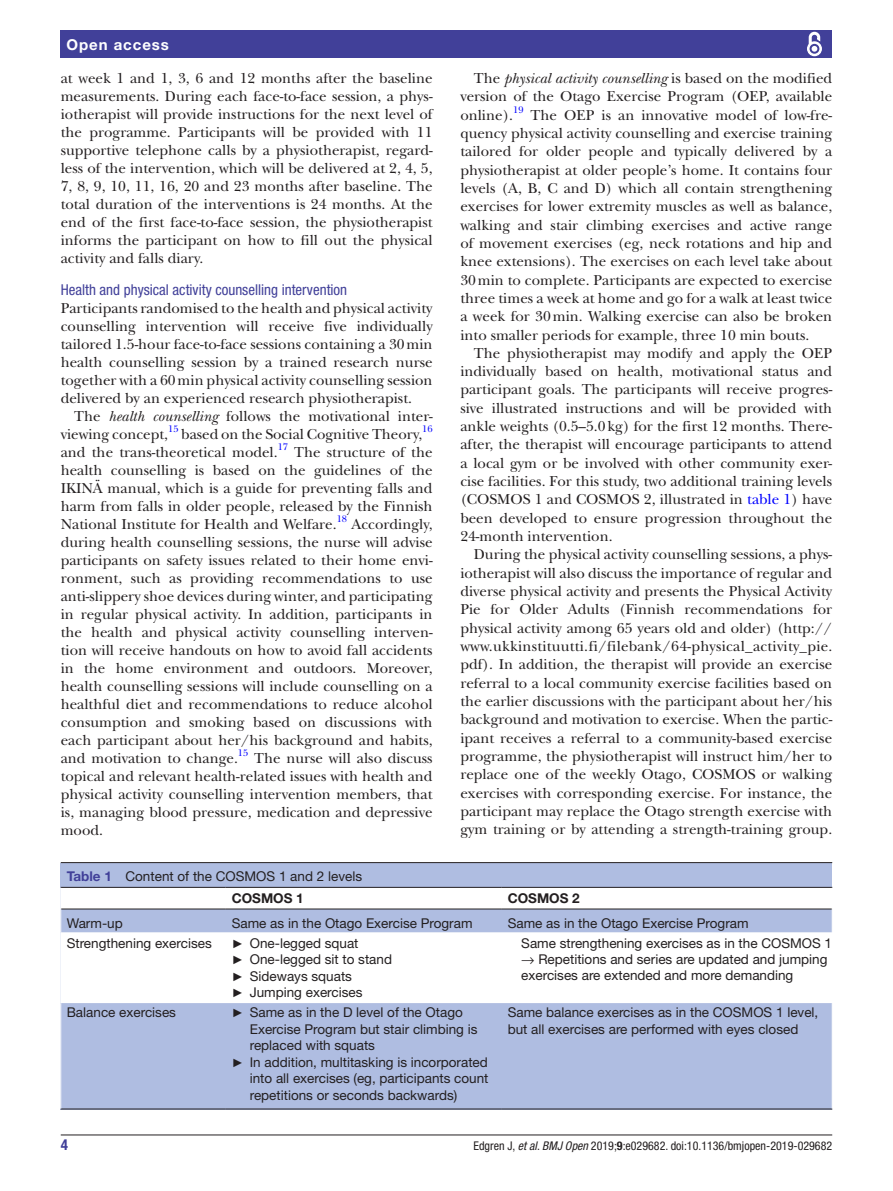
<style>
.page{position:relative;width:893px;height:1191px;background:#fff}
.page>*{position:absolute;margin:0;border:0;box-sizing:border-box;transform-origin:0 0}
.t1{font:15px/18.3px "New Baskerville";color:#231f20;text-align:justify}
.t2{font:condensed 15px "Helvetica Neue LT Std";color:#414099}
.t3{font:700 15px "Helvetica Neue LT Std";letter-spacing:.065em;color:#fff}
.t4{font:700 condensed 15px "Helvetica Neue LT Std";color:#414099}
.t5{font:13.5px/16.5px "Helvetica Neue LT Std";color:#231f20}
.t6{font:700 13.5px "Helvetica Neue LT Std";color:#231f20}
.t7{font:condensed 12px "Helvetica Neue LT Std";color:#231f20}
.t8{font:9.9px "New Baskerville";color:#00f}
.s1{font-style:italic}
.s2{font-weight:700;color:#414099}
.s3{font-weight:700}
.s4{color:#00f}
.s5{font-family:"Arial";font-size:12px}
</style>
<div class="page">
<hr style="left:61px;top:1134px;width:771px;height:1px;background:#231f20">
<div style="left:61px;top:31px;width:771px;height:27px;background:#414099"></div>
<svg style="left:807px;top:31px;width:15px;height:26px"></svg>
<div style="left:61px;top:863px;width:771px;height:246px;background:#afbde1"></div>
<hr style="left:61px;top:862px;width:771px;height:1px;background:#231f20">
<div style="left:61px;top:888px;width:771px;height:20px;background:#fff"></div>
<svg style="left:61px;top:909px;width:771px;height:199px"></svg>
<hr style="left:61px;top:887px;width:165px;height:1px;background:#231f20">
<hr style="left:61px;top:908px;width:165px;height:1px;background:#231f20">
<hr style="left:226px;top:887px;width:276px;height:1px;background:#231f20">
<hr style="left:226px;top:908px;width:276px;height:1px;background:#231f20">
<hr style="left:502px;top:887px;width:330px;height:1px;background:#231f20">
<hr style="left:502px;top:908px;width:330px;height:1px;background:#231f20">
<hr style="left:61px;top:1108px;width:165px;height:1px;background:#231f20">
<hr style="left:226px;top:1108px;width:276px;height:1px;background:#231f20">
<hr style="left:502px;top:1108px;width:330px;height:1px;background:#231f20">
<svg style="left:60px;top:887px;width:1px;height:45px"></svg>
<p class="t3" style="left:66px;top:35px;width:104px">Open access</p>
<p class="t1" style="left:61px;top:69px;width:373px">at week 1 and 1, 3, 6 and 12 months after the baseline measurements. During each face-to-face session, a phys&shy;iotherapist will provide instructions for the next level of the programme. Participants will be provided with 11 supportive telephone calls by a physiotherapist, regard&shy;less of the intervention, which will be delivered at 2, 4, 5, 7, 8, 9, 10, 11, 16, 20 and 23 months after baseline. The total duration of the interventions is 24 months. At the end of the first face-to-face session, the physiotherapist informs the participant on how to fill out the physical activity and falls diary.</p>
<p class="t2" style="left:61px;top:281px;width:288px">Health and physical activity counselling intervention</p>
<p class="t1" style="left:61px;top:299px;width:373px">Participants randomised to the health and physical activity counselling intervention will receive five individually tailored 1.5-hour face-to-face sessions containing a 30min health counselling session by a trained research nurse together with a 60min physical activity counselling session delivered by an experienced research physiotherapist.</p>
<p class="t1" style="left:61px;top:407px;width:373px;text-indent:14px">The <span class="s1">health counselling</span> follows the motivational inter&shy;viewing concept,</p>
<p class="t8" style="left:168px;top:423px;width:12px">15</p>
<p class="t1" style="left:181px;top:425px;width:242px">based on the Social Cognitive Theory,</p>
<p class="t8" style="left:422px;top:423px;width:12px">16</p>
<p class="t1" style="left:61px;top:443px;width:218px">and the trans-theoretical model.</p>
<p class="t8" style="left:278px;top:441px;width:12px">17</p>
<p class="t1" style="left:61px;top:443px;width:373px;text-indent:233px">The structure of the health counselling is based on the guidelines of the IKINÄ manual, which is a guide for preventing falls and harm from falls in older people, released by the Finnish National Institute for Health and Welfare.</p>
<p class="t8" style="left:337px;top:513px;width:12px">18</p>
<p class="t1" style="left:61px;top:515px;width:373px;text-indent:291px">Accordingly, during health counselling sessions, the nurse will advise participants on safety issues related to their home envi&shy;ronment, such as providing recommendations to use anti-slippery shoe devices during winter, and participating in regular physical activity. In addition, participants in the health and physical activity counselling interven&shy;tion will receive handouts on how to avoid fall accidents in the home environment and outdoors. Moreover, health counselling sessions will include counselling on a healthful diet and recommendations to reduce alcohol consumption and smoking based on discussions with each participant about her/his background and habits, and motivation to change.<sup>15</sup> The nurse will also discuss topical and relevant health-related issues with health and physical activity counselling intervention members, that is, managing blood pressure, medication and depressive mood.</p>
<p class="t5" style="left:232px;top:865px;width:132px;line-height:22px;text-indent:-165px"><span class="s2">Table 1</span> Content of the COSMOS 1 and 2 levels<br><span class="s3">COSMOS 1</span></p>
<p class="t1" style="left:460px;top:69px;width:373px;text-indent:14px">The <span class="s1">physical activity counselling</span> is based on the modified version of the Otago Exercise Program (OEP, available online).</p>
<p class="t8" style="left:513px;top:104px;width:12px">19</p>
<p class="t1" style="left:460px;top:106px;width:373px;text-indent:70px">The OEP is an innovative model of low-fre&shy;quency physical activity counselling and exercise training tailored for older people and typically delivered by a physiotherapist at older people’s home. It contains four levels (A, B, C and D) which all contain strengthening exercises for lower extremity muscles as well as balance, walking and stair climbing exercises and active range of movement exercises (eg, neck rotations and hip and knee extensions). The exercises on each level take about 30min to complete. Participants are expected to exercise three times a week at home and go for a walk at least twice a week for 30min. Walking exercise can also be broken into smaller periods for example, three 10 min bouts.</p>
<p class="t1" style="left:460px;top:344px;width:373px;text-indent:14px">The physiotherapist may modify and apply the OEP individually based on health, motivational status and participant goals. The participants will receive progres&shy;sive illustrated instructions and will be provided with ankle weights (0.5–5.0kg) for the first 12 months. There&shy;after, the therapist will encourage participants to attend a local gym or be involved with other community exer&shy;cise facilities. For this study, two additional training levels (COSMOS 1 and COSMOS 2, illustrated in <span class="s4">table 1</span>) have been developed to ensure progression throughout the 24-month intervention.</p>
<p class="t1" style="left:460px;top:545px;width:374px;text-indent:14px">During the physical activity counselling sessions, a phys&shy;iotherapist will also discuss the importance of regular and diverse physical activity and presents the Physical Activity Pie for Older Adults (Finnish recommendations for physical activity among 65 years old and older) (http:// www.ukkinstituutti.fi/filebank/64-physical_activity_pie. pdf). In addition, the therapist will provide an exercise referral to a local community exercise facilities based on the earlier discussions with the participant about her/his background and motivation to exercise. When the partic&shy;ipant receives a referral to a community-based exercise programme, the physiotherapist will instruct him/her to replace one of the weekly Otago, COSMOS or walking exercises with corresponding exercise. For instance, the participant may replace the Otago strength exercise with gym training or by attending a strength-training group.</p>
<p class="t6" style="left:508px;top:890px;width:74px">COSMOS 2</p>
<p class="t5" style="left:67px;top:914px;width:58px">Warm-up</p>
<p class="t5" style="left:232px;top:914px;width:242px">Same as in the Otago Exercise Program</p>
<p class="t5" style="left:508px;top:914px;width:242px">Same as in the Otago Exercise Program</p>
<p class="t5" style="left:67px;top:934px;width:147px">Strengthening exercises</p>
<p class="t5" style="left:232px;top:934px;width:162px"><span class="s5">►</span> One-legged squat<br><span class="s5">►</span> One-legged sit to stand <span class="s5">►</span> Sideways squats<br><span class="s5">►</span> Jumping exercises</p>
<p class="t5" style="left:521px;top:934px;width:312px">Same strengthening exercises as in the COSMOS 1</p>
<p class="t5" style="left:521px;top:951px;width:308px">→ Repetitions and series are updated and jumping exercises are extended and more demanding</p>
<p class="t5" style="left:67px;top:1004px;width:111px">Balance exercises</p>
<p class="t5" style="left:232px;top:1004px;width:233px"><span class="s5">►</span> Same as in the D level of the Otago</p>
<p class="t5" style="left:250px;top:1020px;width:229px">Exercise Program but stair climbing is</p>
<p class="t5" style="left:250px;top:1037px;width:127px">replaced with squats</p>
<p class="t5" style="left:232px;top:1053px;width:258px"><span class="s5">►</span> In addition, multitasking is incorporated</p>
<p class="t5" style="left:250px;top:1070px;width:240px">into all exercises (eg, participants count</p>
<p class="t5" style="left:250px;top:1086px;width:209px">repetitions or seconds backwards)</p>
<p class="t5" style="left:508px;top:1004px;width:312px">Same balance exercises as in the COSMOS 1 level, but all exercises are performed with eyes closed</p>
<p class="t4" style="left:61px;top:1135px;width:9px">4</p>
<p class="t7" style="left:473px;top:1138px;width:360px">Edgren J, <span class="s1">et al</span>. <span class="s1">BMJ Open</span> 2019;<span class="s3">9</span>:e029682. doi:10.1136/bmjopen-2019-029682</p>
</div>
